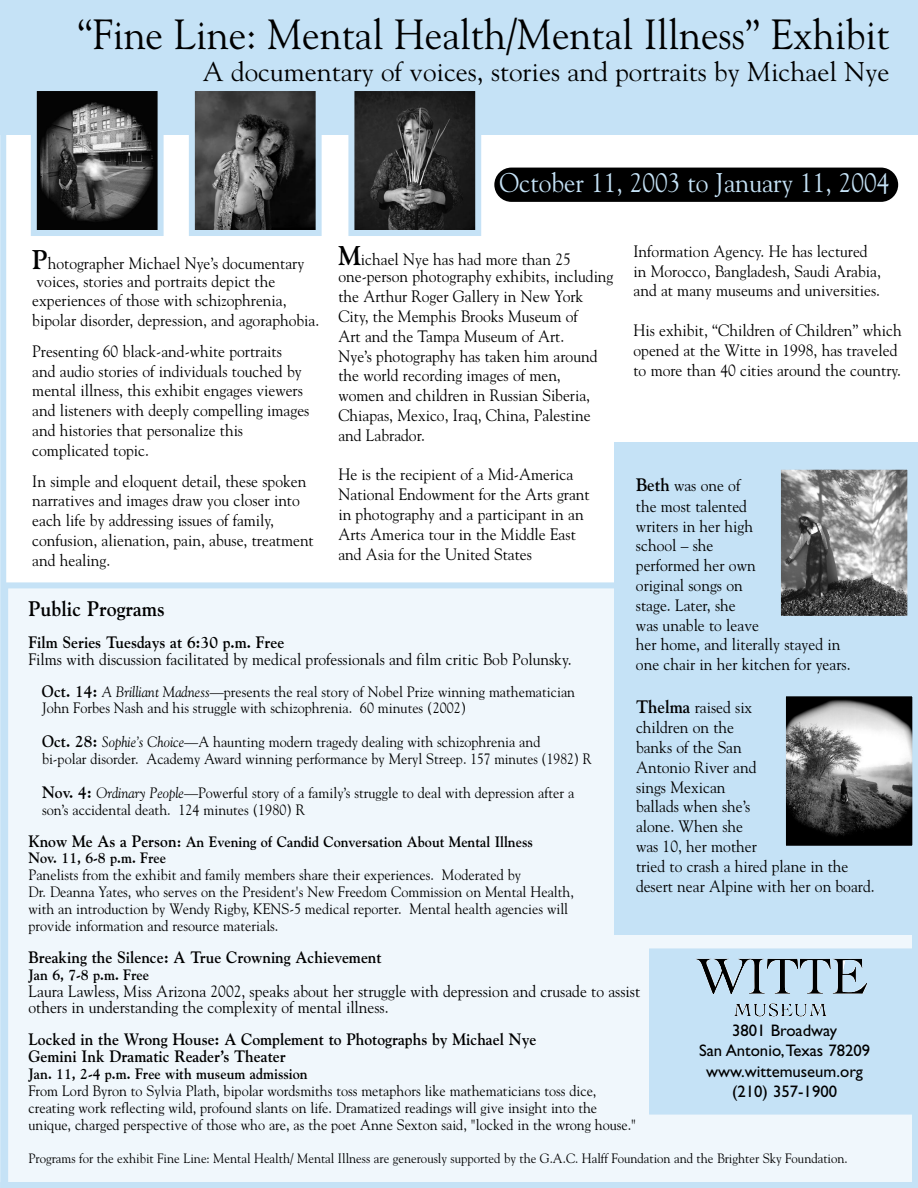
<style>
.page{position:relative;width:918px;height:1188px;background:#fff}
.page>*{position:absolute;margin:0;border:0;box-sizing:border-box;transform-origin:0 0}
.t1{font:42px "Goudy";color:#000;scale:.94 1}
.t2{font:27px "Goudy";color:#000}
.t3{font:27px "Goudy";color:#c5e2f6;scale:.94 1}
.t4{font:700 21px "Goudy";color:#000;scale:.94 1}
.t5{font:16.65px/20.1px "Gill Sans";color:#000;text-align:center}
.t6{font:16.5px/19.8px "Goudy";color:#000;scale:.94 1}
.t7{font:700 16.5px/16.8px "Goudy";color:#000;scale:.94 1}
.t8{font:15px/16.8px "Goudy";color:#000;scale:.94 1}
.t9{font:700 15px/16.8px "Goudy";color:#000;scale:.94 1}
.t10{font:13.5px "Goudy";color:#000;scale:.94 1}
.s1{font-weight:700;font-size:27px}
.s2{font-weight:700;font-size:16.5px}
.s3{font-style:italic}
.s4{font-size:16.5px}
.s5{font-weight:700;font-size:18px}
</style>
<div class="page">
<div style="left:494px;top:168px;width:404px;height:34px;background:#000;border-radius:17px"></div>
<div style="left:5px;top:585px;width:910px;height:600px;background:#f0f7fc"></div>
<div style="left:0;top:0;width:918px;height:135px;background:#c5e2f6"></div>
<img style="left:38px;top:92px;width:119px;height:137px">
<div style="left:31px;top:85px;width:133px;height:151px;border:6px solid #c5e2f6"></div>
<img style="left:196px;top:92px;width:119px;height:137px">
<div style="left:189px;top:85px;width:133px;height:151px;border:6px solid #c5e2f6"></div>
<div style="left:0;top:97px;width:6px;height:1091px;background:#c5e2f6"></div>
<div style="left:0;top:1182px;width:918px;height:6px;background:#c5e2f6"></div>
<div style="left:912px;top:591px;width:6px;height:596px;background:#c5e2f6"></div>
<img style="left:355px;top:92px;width:119px;height:137px">
<div style="left:348px;top:85px;width:133px;height:151px;border:6px solid #c5e2f6"></div>
<div style="left:614px;top:442px;width:304px;height:493px;background:#c5e2f6"></div>
<img style="left:782px;top:471px;width:124px;height:144px">
<div style="left:775px;top:464px;width:138px;height:158px;border:6px solid #c5e2f6"></div>
<img style="left:787px;top:697px;width:124px;height:148px">
<div style="left:780px;top:690px;width:138px;height:162px;border:6px solid #c5e2f6"></div>
<div style="left:650px;top:949px;width:262px;height:165px;background:#c5e2f6"></div>
<svg style="left:696px;top:958px;width:171px;height:59px"></svg>
<div style="left:649px;top:948px;width:264px;height:167px;border:2px solid #c5e2f6"></div>
<h1 class="t1" style="left:78px;top:18px;width:865px">“Fine Line: Mental Health/Mental Illness” Exhibit</h1>
<h2 class="t2" style="left:203px;top:61px;width:688px">A documentary of voices, stories and portraits by Michael Nye</h2>
<h2 class="t3" style="left:499px;top:172px;width:416px">October 11, 2003 to January 11, 2004</h2>
<p class="t6" style="left:633px;top:242px;width:265px">Information Agency. He has lectured in Morocco, Bangladesh, Saudi Arabia, and at many museums and universities.</p>
<p class="t6" style="left:633px;top:322px;width:287px">His exhibit, “Children of Children” which opened at the Witte in 1998, has traveled to more than 40 cities around the country.</p>
<p class="t6" style="left:338px;top:251px;width:294px;line-height:17.7px"><span class="s1">M</span>ichael Nye has had more than 25 one-person photography exhibits, including</p>
<p class="t6" style="left:338px;top:288px;width:277px">the Arthur Roger Gallery in New York City, the Memphis Brooks Museum of Art and the Tampa Museum of Art.<br>Nye’s photography has taken him around the world recording images of men, women and children in Russian Siberia, Chiapas, Mexico, Iraq, China, Palestine and Labrador.</p>
<p class="t6" style="left:338px;top:466px;width:269px">He is the recipient of a Mid-America National Endowment for the Arts grant in photography and a participant in an Arts America tour in the Middle East and Asia for the United States</p>
<p class="t6" style="left:32px;top:256px;width:291px;line-height:17.7px"><span class="s1">P</span>hotographer Michael Nye’s documentary voices, stories and portraits depict the</p>
<p class="t6" style="left:32px;top:292px;width:307px">experiences of those with schizophrenia, bipolar disorder, depression, and agoraphobia.</p>
<p class="t6" style="left:32px;top:343px;width:296px">Presenting 60 black-and-white portraits<br>and audio stories of individuals touched by mental illness, this exhibit engages viewers and listeners with deeply compelling images and histories that personalize this complicated topic.</p>
<p class="t6" style="left:32px;top:472px;width:301px">In simple and eloquent detail, these spoken narratives and images draw you closer into each life by addressing issues of family, confusion, alienation, pain, abuse, treatment and healing.</p>
<p class="t4" style="left:28px;top:601px;width:147px">Public Programs</p>
<p class="t7" style="left:28px;top:635px;width:274px">Film Series Tuesdays at 6:30 p.m. Free</p>
<p class="t6" style="left:28px;top:650px;width:579px">Films with discussion facilitated by medical professionals and film critic Bob Polunsky.</p>
<p class="t8" style="left:42px;top:684px;width:569px"><span class="s2">Oct. 14:</span> <span class="s3">A Brilliant Madness</span>—presents the real story of Nobel Prize winning mathematician<br>John Forbes Nash and his struggle with schizophrenia. 60 minutes (2002)</p>
<p class="t8" style="left:42px;top:735px;width:586px"><span class="s2">Oct. 28:</span> <span class="s3">Sophie’s Choice</span>—A haunting modern tragedy dealing with schizophrenia and<br>bi-polar disorder. Academy Award winning performance by Meryl Streep. 157 minutes (1982) R</p>
<p class="t8" style="left:42px;top:785px;width:568px"><span class="s2">Nov. 4:</span> <span class="s3">Ordinary People</span>—Powerful story of a family’s struggle to deal with depression after a son’s accidental death. 124 minutes (1980) R</p>
<p class="t9" style="left:28px;top:834px;width:538px"><span class="s4">Know Me As a Person</span>: An Evening of Candid Conversation About Mental Illness<br>Nov. 11, 6-8 p.m. Free</p>
<p class="t8" style="left:29px;top:868px;width:582px">Panelists from the exhibit and family members share their experiences. Moderated by<br>Dr. Deanna Yates, who serves on the President's New Freedom Commission on Mental Health, with an introduction by Wendy Rigby, KENS-5 medical reporter. Mental health agencies will provide information and resource materials.</p>
<p class="t7" style="left:28px;top:950px;width:377px">Breaking the Silence: A True Crowning Achievement</p>
<p class="t9" style="left:28px;top:967px;width:130px">Jan 6, 7-8 p.m. Free</p>
<p class="t6" style="left:28px;top:984px;width:652px;line-height:16.8px">Laura Lawless, Miss Arizona 2002, speaks about her struggle with depression and crusade to assist others in understanding the complexity of mental illness.</p>
<p class="t7" style="left:28px;top:1032px;width:542px">Locked in the Wrong House: A Complement to Photographs by Michael Nye<br>Gemini Ink Dramatic Reader’s Theater</p>
<p class="t9" style="left:28px;top:1067px;width:299px">Jan. 11, 2-4 p.m. Free with museum admission</p>
<p class="t8" style="left:28px;top:1083px;width:648px">From Lord Byron to Sylvia Plath, bipolar wordsmiths toss metaphors like mathematicians toss dice, creating work reflecting wild, profound slants on life. Dramatized readings will give insight into the unique, charged perspective of those who are, as the poet Anne Sexton said, "locked in the wrong house."</p>
<p class="t10" style="left:28px;top:1153px;width:873px">Programs for the exhibit Fine Line: Mental Health/ Mental Illness are generously supported by the G.A.C. Halff Foundation and the Brighter Sky Foundation.</p>
<p class="t6" style="left:636px;top:477px;width:230px"><span class="s5">Beth</span> was one of<br>the most talented<br>writers in her high<br>school – she<br>performed her own<br>original songs on<br>stage. Later, she<br>was unable to leave<br>her home, and literally stayed in one chair in her kitchen for years.</p>
<p class="t6" style="left:636px;top:698px;width:255px"><span class="s5">Thelma</span> raised six<br>children on the<br>banks of the San<br>Antonio River and<br>sings Mexican<br>ballads when she’s<br>alone. When she<br>was 10, her mother<br>tried to crash a hired plane in the desert near Alpine with her on board.</p>
<p class="t5" style="left:699px;top:1023px;width:173px">3801 Broadway<br>San Antonio,Texas 78209 www.wittemuseum.org (210) 357-1900</p>
</div>
